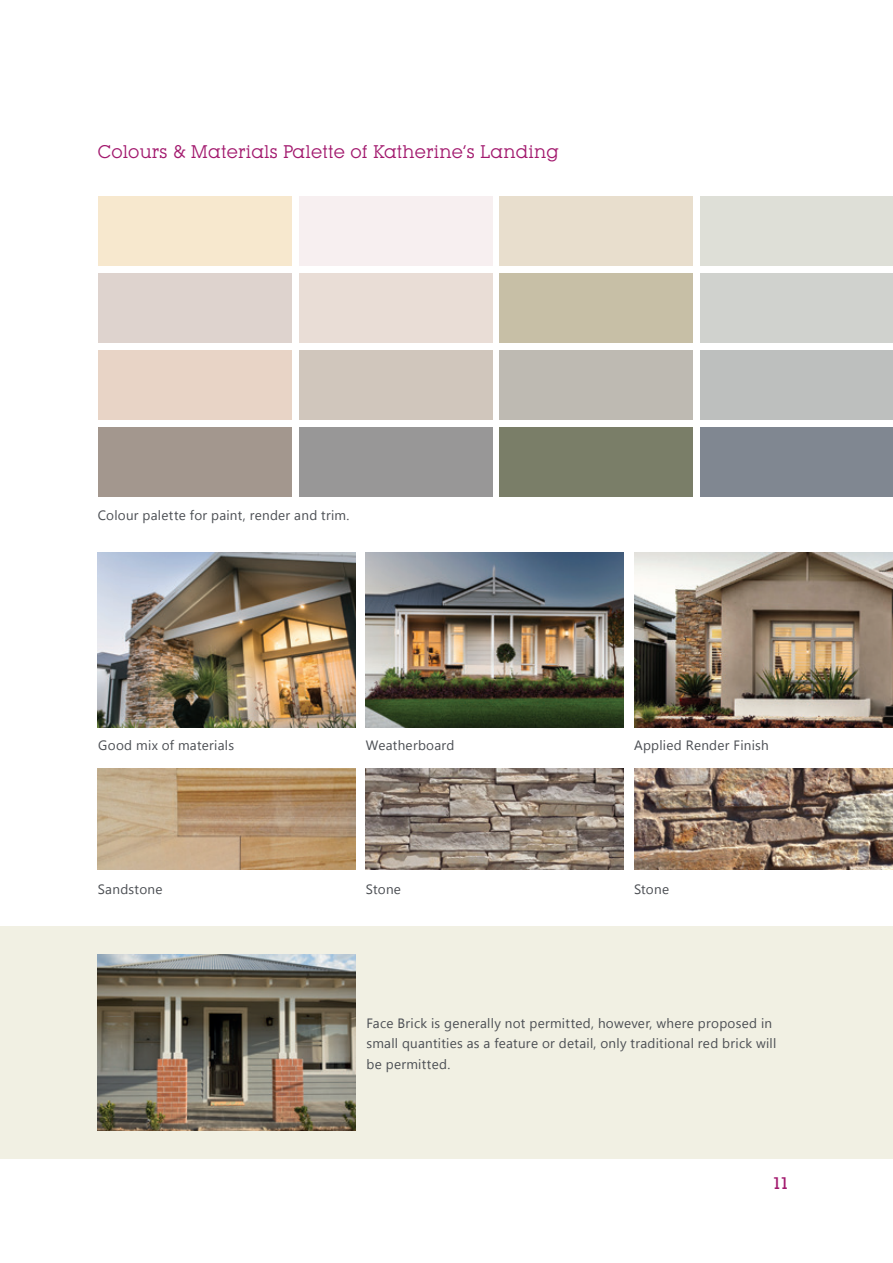
<style>
.page{position:relative;width:893px;height:1263px;background:#fff}
.page>*{position:absolute;margin:0;border:0;box-sizing:border-box;transform-origin:0 0}
.t1{font:18px "Lubalin Graph IT Cby BT";letter-spacing:.01em;color:#a2186d}
.t2{font:500 16.5px "Lubalin Graph IT Cby BT";color:#a2186d}
.t3{font:13.5px/20.2px "Segoe UI";letter-spacing:.02em;color:#4b4e53}
</style>
<div class="page">
<div style="left:1px;top:926px;width:892px;height:233px;background:#f1f0e3"></div>
<div style="left:98px;top:197px;width:194px;height:69px;background:#f7e8ce"></div>
<div style="left:98px;top:273px;width:194px;height:70px;background:#ded3ce"></div>
<div style="left:98px;top:350px;width:194px;height:70px;background:#e8d4c6"></div>
<div style="left:98px;top:427px;width:194px;height:69px;background:#a3978e"></div>
<div style="left:299px;top:197px;width:193px;height:69px;background:#f7eff0"></div>
<div style="left:299px;top:273px;width:193px;height:70px;background:#e9ddd6"></div>
<div style="left:299px;top:350px;width:193px;height:70px;background:#d0c6bc"></div>
<div style="left:299px;top:427px;width:193px;height:69px;background:#989797"></div>
<div style="left:499px;top:197px;width:194px;height:69px;background:#e8decd"></div>
<div style="left:499px;top:273px;width:194px;height:70px;background:#c7bfa6"></div>
<div style="left:499px;top:350px;width:194px;height:70px;background:#bebab2"></div>
<div style="left:499px;top:427px;width:194px;height:69px;background:#7a7e68"></div>
<div style="left:700px;top:197px;width:193px;height:69px;background:#dedfd7"></div>
<div style="left:700px;top:273px;width:193px;height:70px;background:#d0d2ce"></div>
<div style="left:700px;top:350px;width:193px;height:70px;background:#bdbfbe"></div>
<div style="left:700px;top:427px;width:193px;height:69px;background:#808791"></div>
<img style="left:98px;top:955px;width:258px;height:176px">
<img style="left:98px;top:552px;width:258px;height:176px">
<img style="left:366px;top:552px;width:258px;height:176px">
<img style="left:634px;top:552px;width:259px;height:176px">
<img style="left:98px;top:768px;width:258px;height:101px">
<img style="left:366px;top:768px;width:258px;height:101px">
<img style="left:634px;top:768px;width:259px;height:101px">
<h1 class="t1" style="left:98px;top:141px;width:463px">Colours &amp; Materials Palette of Katherine’s Landing</h1>
<p class="t3" style="left:98px;top:504px;width:253px">Colour palette for paint, render and trim.</p>
<p class="t3" style="left:98px;top:734px;width:137px">Good mix of materials</p>
<p class="t3" style="left:366px;top:734px;width:90px">Weatherboard</p>
<p class="t3" style="left:634px;top:734px;width:136px">Applied Render Finish</p>
<p class="t3" style="left:98px;top:878px;width:66px">Sandstone</p>
<p class="t3" style="left:366px;top:878px;width:37px">Stone</p>
<p class="t3" style="left:634px;top:878px;width:37px">Stone</p>
<p class="t3" style="left:366px;top:1012px;width:411px">Face Brick is generally not permitted, however, where proposed in small quantities as a feature or detail, only traditional red brick will be permitted.</p>
<p class="t2" style="left:772px;top:1173px;width:19px">11</p>
</div>
